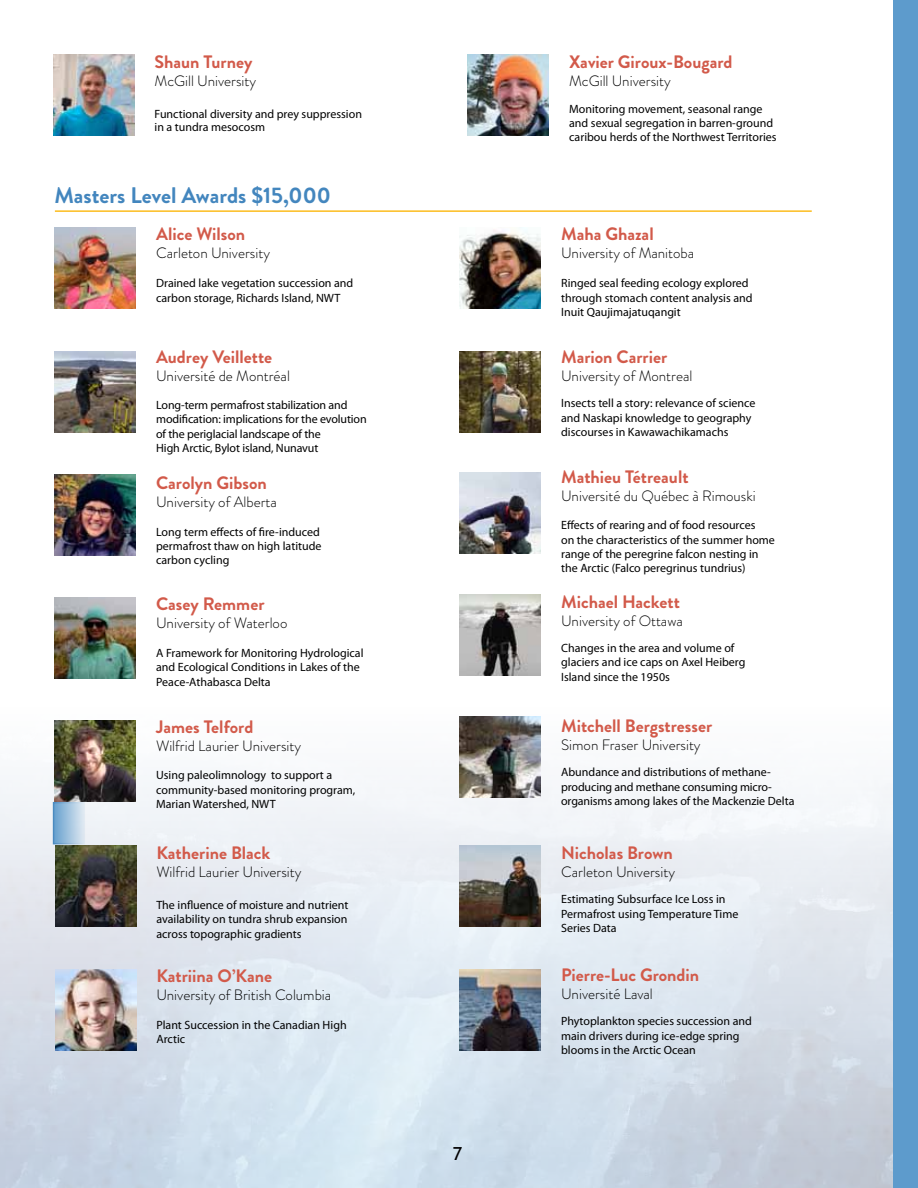
<style>
.page{position:relative;width:918px;height:1188px;background:#fff}
.page>*{position:absolute;margin:0;border:0;box-sizing:border-box;transform-origin:0 0}
.t1{font:700 22.5px "Brandon Grotesque";color:#4386be}
.t2{font:700 18px "Brandon Grotesque";color:#d25a4a}
.t3{font:18px "Trebuchet MS";color:#000}
.t4{font:300 15px "Brandon Grotesque";color:#000}
.t5{font:12px/14.4px "Myriad Pro";color:#000}
</style>
<div class="page">
<img style="left:0;top:176px;width:894px;height:1012px">
<div style="left:894px;top:0;width:24px;height:1188px;background:#5d9bcc"></div>
<hr style="left:55px;top:210px;width:757px;height:2px;background:#fcbc1e">
<img style="left:55px;top:228px;width:81px;height:81px">
<img style="left:55px;top:351px;width:81px;height:81px">
<img style="left:55px;top:474px;width:81px;height:81px">
<img style="left:55px;top:598px;width:81px;height:81px">
<img style="left:55px;top:721px;width:81px;height:81px">
<img style="left:460px;top:228px;width:81px;height:81px">
<img style="left:460px;top:351px;width:81px;height:81px">
<img style="left:460px;top:473px;width:81px;height:81px">
<img style="left:460px;top:595px;width:81px;height:81px">
<img style="left:460px;top:716px;width:81px;height:81px">
<img style="left:53px;top:55px;width:81px;height:81px">
<img style="left:468px;top:55px;width:81px;height:81px">
<img style="left:55px;top:846px;width:81px;height:81px">
<img style="left:460px;top:846px;width:81px;height:81px">
<img style="left:55px;top:969px;width:81px;height:81px">
<img style="left:460px;top:969px;width:81px;height:81px">
<svg style="left:53px;top:802px;width:32px;height:42px"></svg>
<h2 class="t2" style="left:155px;top:49px;width:99px">Shaun Turney</h2>
<p class="t4" style="left:155px;top:71px;width:103px">McGill University</p>
<p class="t5" style="left:155px;top:107px;width:209px;line-height:13.5px">Functional diversity and prey suppression in a tundra mesocosm</p>
<h1 class="t1" style="left:55px;top:179px;width:278px">Masters Level Awards $15,000</h1>
<h2 class="t2" style="left:156px;top:222px;width:91px">Alice Wilson</h2>
<p class="t4" style="left:156px;top:243px;width:115px">Carleton University</p>
<p class="t5" style="left:156px;top:276px;width:199px">Drained lake vegetation succession and carbon storage, Richards Island, NWT</p>
<h2 class="t2" style="left:156px;top:344px;width:118px">Audrey Veillette</h2>
<p class="t4" style="left:156px;top:366px;width:135px">Université de Montréal</p>
<p class="t5" style="left:156px;top:398px;width:212px">Long-term permafrost stabilization and modification: implications for the evolution of the periglacial landscape of the<br>High Arctic, Bylot island, Nunavut</p>
<h2 class="t2" style="left:156px;top:470px;width:112px">Carolyn Gibson</h2>
<p class="t4" style="left:156px;top:491px;width:122px">University of Alberta</p>
<p class="t5" style="left:156px;top:524px;width:167px">Long term effects of fire-induced permafrost thaw on high latitude carbon cycling</p>
<h2 class="t2" style="left:156px;top:591px;width:110px">Casey Remmer</h2>
<p class="t4" style="left:156px;top:613px;width:133px">University of Waterloo</p>
<p class="t5" style="left:156px;top:645px;width:209px">A Framework for Monitoring Hydrological and Ecological Conditions in Lakes of the<br>Peace-Athabasca Delta</p>
<h2 class="t2" style="left:156px;top:714px;width:99px">James Telford</h2>
<p class="t4" style="left:156px;top:735px;width:146px">Wilfrid Laurier University</p>
<p class="t5" style="left:156px;top:768px;width:201px">Using paleolimnology to support a community-based monitoring program,<br>Marian Watershed, NWT</p>
<h2 class="t2" style="left:156px;top:840px;width:115px">Katherine Black</h2>
<p class="t4" style="left:156px;top:861px;width:146px">Wilfrid Laurier University</p>
<p class="t5" style="left:156px;top:898px;width:194px;text-align:justify">The influence of moisture and nutrient availability on tundra shrub expansion across topographic gradients</p>
<h2 class="t2" style="left:156px;top:963px;width:117px">Katriina O’Kane</h2>
<p class="t4" style="left:156px;top:985px;width:176px">University of British Columbia</p>
<p class="t5" style="left:156px;top:1017px;width:192px">Plant Succession in the Canadian High<br>Arctic</p>
<h2 class="t3" style="left:453px;top:1143px;width:11px">7</h2>
<h2 class="t2" style="left:569px;top:49px;width:165px">Xavier Giroux-Bougard</h2>
<p class="t4" style="left:569px;top:71px;width:103px">McGill University</p>
<p class="t5" style="left:569px;top:101px;width:209px">Monitoring movement, seasonal range and sexual segregation in barren-ground caribou herds of the Northwest Territories</p>
<h2 class="t2" style="left:561px;top:222px;width:94px">Maha Ghazal</h2>
<p class="t4" style="left:561px;top:243px;width:135px">University of Manitoba</p>
<p class="t5" style="left:561px;top:276px;width:193px">Ringed seal feeding ecology explored through stomach content analysis and<br>Inuit Qaujimajatuqangit</p>
<h2 class="t2" style="left:561px;top:344px;width:108px">Marion Carrier</h2>
<p class="t4" style="left:561px;top:366px;width:133px">University of Montreal</p>
<p class="t5" style="left:561px;top:396px;width:196px">Insects tell a story: relevance of science and Naskapi knowledge to geography discourses in Kawawachikamachs</p>
<h2 class="t2" style="left:561px;top:465px;width:129px">Mathieu Tétreault</h2>
<p class="t4" style="left:561px;top:486px;width:196px">Université du Québec à Rimouski</p>
<p class="t5" style="left:561px;top:518px;width:215px">Effects of rearing and of food resources<br>on the characteristics of the summer home range of the peregrine falcon nesting in the Arctic (Falco peregrinus tundrius)</p>
<h2 class="t2" style="left:561px;top:589px;width:120px">Michael Hackett</h2>
<p class="t4" style="left:561px;top:610px;width:123px">University of Ottawa</p>
<p class="t5" style="left:561px;top:641px;width:186px">Changes in the area and volume of glaciers and ice caps on Axel Heiberg<br>Island since the 1950s</p>
<h2 class="t2" style="left:561px;top:713px;width:153px">Mitchell Bergstresser</h2>
<p class="t4" style="left:561px;top:734px;width:141px">Simon Fraser University</p>
<p class="t5" style="left:561px;top:765px;width:235px">Abundance and distributions of methane&shy;producing and methane consuming micro&shy;organisms among lakes of the Mackenzie Delta</p>
<h2 class="t2" style="left:561px;top:840px;width:113px">Nicholas Brown</h2>
<p class="t4" style="left:561px;top:862px;width:115px">Carleton University</p>
<p class="t5" style="left:561px;top:892px;width:179px">Estimating Subsurface Ice Loss in<br>Permafrost using Temperature Time<br>Series Data</p>
<h2 class="t2" style="left:561px;top:962px;width:140px">Pierre-Luc Grondin</h2>
<p class="t4" style="left:561px;top:983px;width:93px">Université Laval</p>
<p class="t5" style="left:561px;top:1014px;width:192px">Phytoplankton species succession and main drivers during ice-edge spring blooms in the Arctic Ocean</p>
</div>
